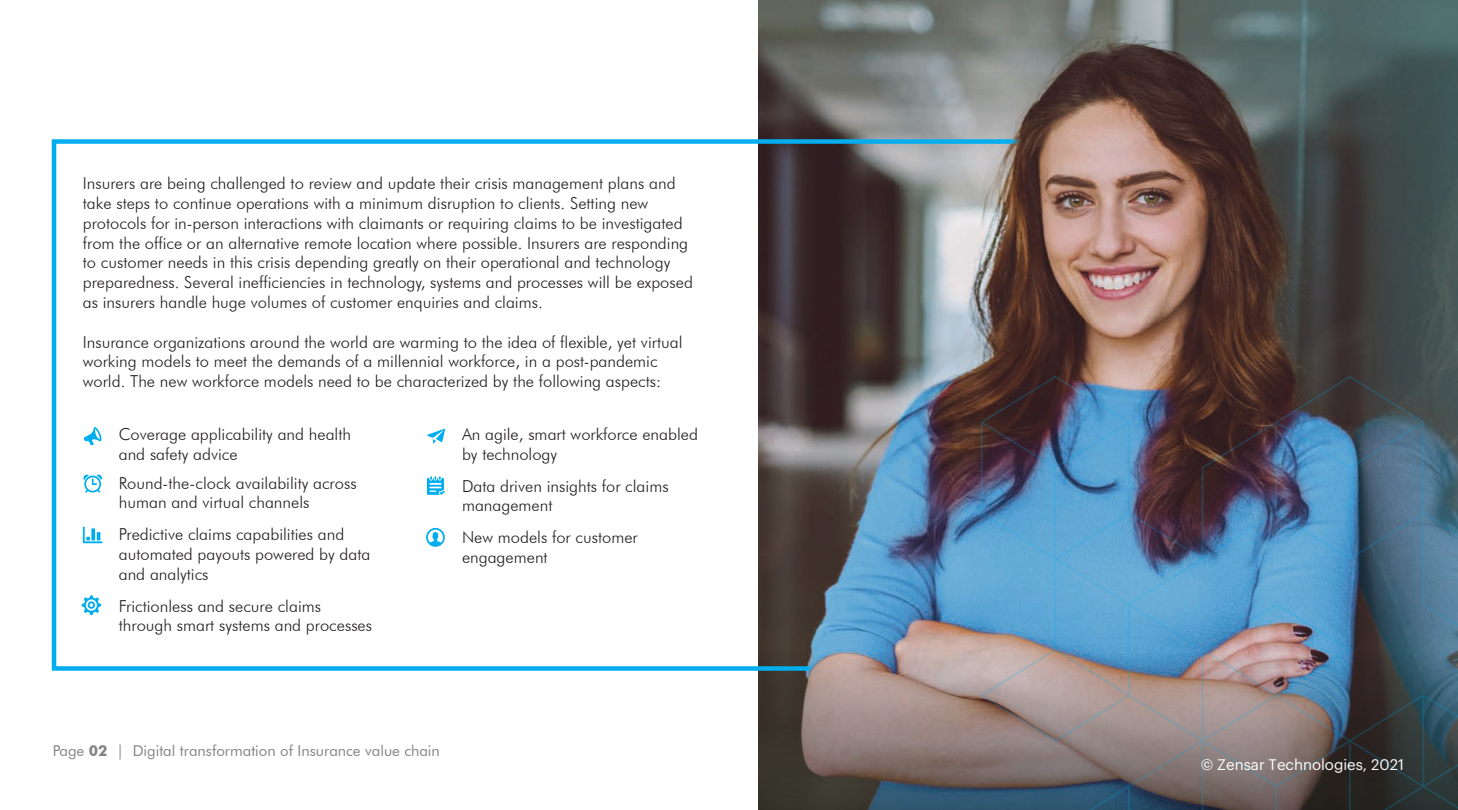
<style>
.page{position:relative;width:1458px;height:810px;background:#fff}
.page>*{position:absolute;margin:0;border:0;box-sizing:border-box;transform-origin:0 0}
.t1{font:300 16.5px/19.8px "Futura BT";color:#231f20}
.t2{font:15px "Futura BT";color:#848484}
.t3{font:15px "Graphik";color:#fff}
.s1{font-weight:700}
</style>
<div class="page">
<img style="left:759px;top:0;width:699px;height:376px">
<svg style="left:759px;top:673px;width:222px;height:137px;background:#746965"></svg>
<svg style="left:51px;top:137px;width:954px;height:536px"></svg>
<svg style="left:793px;top:666px;width:18px;height:5px"></svg>
<svg style="left:998px;top:139px;width:25px;height:5px"></svg>
<img style="left:981px;top:376px;width:477px;height:434px">
<svg style="left:427px;top:476px;width:18px;height:19px"></svg>
<svg style="left:426px;top:528px;width:19px;height:19px"></svg>
<p class="t1" style="left:83px;top:173px;width:612px">Insurers are being challenged to review and update their crisis management plans and take steps to continue operations with a minimum disruption to clients. Setting new protocols for in-person interactions with claimants or requiring claims to be investigated from the office or an alternative remote location where possible. Insurers are responding to customer needs in this crisis depending greatly on their operational and technology preparedness. Several inefficiencies in technology, systems and processes will be exposed as insurers handle huge volumes of customer enquiries and claims.</p>
<p class="t1" style="left:83px;top:332px;width:601px">Insurance organizations around the world are warming to the idea of flexible, yet virtual working models to meet the demands of a millennial workforce, in a post-pandemic world. The new workforce models need to be characterized by the following aspects:</p>
<p class="t1" style="left:462px;top:424px;width:238px">An agile, smart workforce enabled by technology</p>
<p class="t1" style="left:462px;top:476px;width:208px">Data driven insights for claims management</p>
<p class="t1" style="left:462px;top:527px;width:177px">New models for customer engagement</p>
<p class="t1" style="left:119px;top:424px;width:234px">Coverage applicability and health and safety advice</p>
<p class="t1" style="left:119px;top:473px;width:239px">Round-the-clock availability across human and virtual channels</p>
<p class="t1" style="left:119px;top:524px;width:253px">Predictive claims capabilities and automated payouts powered by data and analytics</p>
<p class="t1" style="left:119px;top:596px;width:255px">Frictionless and secure claims through smart systems and processes</p>
<p class="t2" style="left:53px;top:742px;width:389px">Page <span class="s1">02</span> | Digital transformation of Insurance value chain</p>
<p class="t3" style="left:1201px;top:758px;width:205px">© Zensar Technologies, 2021</p>
</div>
